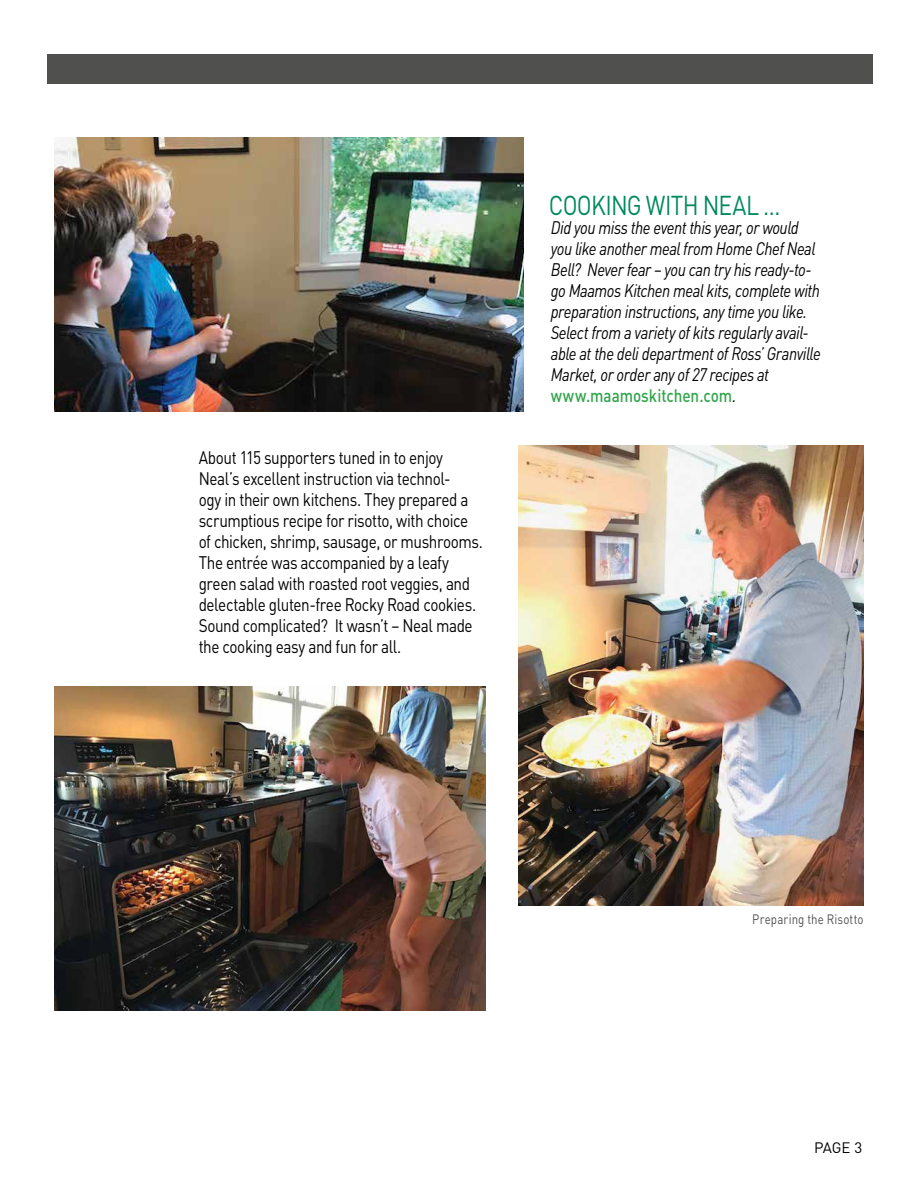
<style>
.page{position:relative;width:918px;height:1188px;background:#fff}
.page>*{position:absolute;margin:0;border:0;box-sizing:border-box;transform-origin:0 0}
.t1{font:27px "DIN Pro";letter-spacing:-.025em;color:#008a5e;scale:.85 1}
.t2{font:18px/21px "DIN Pro";letter-spacing:-.03em;color:#000;scale:.85 1}
.t3{font:italic 18px/21px "DIN Pro";letter-spacing:-.03em;color:#000;scale:.85 1}
.t4{font:15px "DIN Pro";color:#000}
.t5{font:13.5px "DIN Pro";letter-spacing:.01em;color:#50504f;scale:.85 1}
.s1{font-weight:500;font-style:normal;color:#31a54c}
</style>
<div class="page">
<div style="left:48px;top:54px;width:825px;height:30px;background:#50504f"></div>
<img style="left:55px;top:137px;width:468px;height:274px">
<img style="left:518px;top:445px;width:346px;height:461px">
<img style="left:54px;top:686px;width:432px;height:324px">
<p class="t2" style="left:199px;top:445px;width:336px">About 115 supporters tuned in to enjoy Neal’s excellent instruction via technol-<br>ogy in their own kitchens. They prepared a scrumptious recipe for risotto, with choice of chicken, shrimp, sausage, or mushrooms.<br>The entrée was accompanied by a leafy green salad with roasted root veggies, and delectable gluten-free Rocky Road cookies.<br>Sound complicated? It wasn’t – Neal made the cooking easy and fun for all.</p>
<h1 class="t1" style="left:549px;top:184px;width:274px">COOKING WITH NEAL …</h1>
<p class="t3" style="left:551px;top:216px;width:319px">Did you miss the event this year, or would you like another meal from Home Chef Neal Bell? Never fear – you can try his ready-to&shy;go Maamos Kitchen meal kits, complete with preparation instructions, any time you like.<br>Select from a variety of kits regularly avail&shy;able at the deli department of Ross’ Granville Market, or order any of 27 recipes at <span class="s1">www.maamoskitchen.com</span>.</p>
<p class="t5" style="left:752px;top:908px;width:133px">Preparing the Risotto</p>
<p class="t4" style="left:814px;top:1136px;width:50px">PAGE 3</p>
</div>
